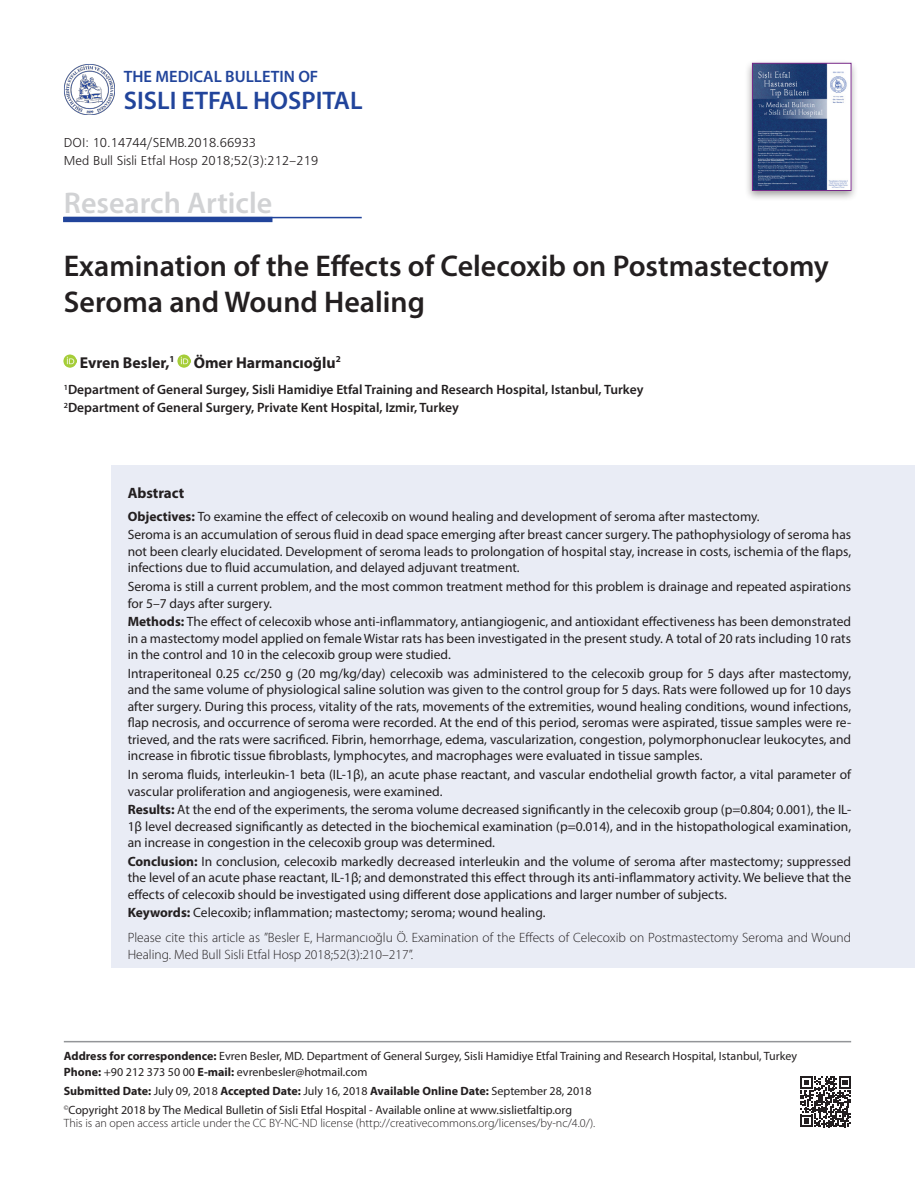
<style>
.page{position:relative;width:915px;height:1191px;background:#fff}
.page>*{position:absolute;margin:0;border:0;box-sizing:border-box;transform-origin:0 0}
.ana_baslik{font:600 30px/36px "Myriad Pro";color:#231f20}
.ana_baslik-2{font:600 30px "Myriad Pro";color:#d1d2d4}
.ana_baslik-3{font:600 25.5px "Myriad Pro";color:#21449b}
.ana_baslik-4{font:600 16.5px "Myriad Pro";color:#21449b}
.yazar_adları{font:700 15.75px "Myriad Pro";color:#231f20}
.ozet_baslik{font:700 15px "Myriad Pro";color:#231f20}
.ozet{font:13.5px/16.5px "Myriad Pro";color:#231f20;text-align:justify}
.ozet-2{font:300 13.5px/16.5px "Myriad Pro";color:#231f20}
.kurumlar{font:600 13.5px "Myriad Pro";color:#231f20}
.doi{font:13.5px "Frugal Normal Tr";color:#231f20}
.info{font:12px "Myriad Pro";color:#231f20}
.t1{font:300 12px "Myriad Pro";color:#231f20}
.info-2{font:700 12px "Myriad Pro";color:#231f20}
.s1{font-weight:700}
.s2{font-weight:400}
</style>
<div class="page">
<div style="left:112px;top:466px;width:802px;height:502px;background:#e9ecf5"></div>
<svg style="left:64px;top:355px;width:13px;height:12px"></svg>
<svg style="left:178px;top:355px;width:12px;height:12px"></svg>
<hr style="left:64px;top:1041px;width:786px;height:1px;background:#939598">
<hr style="left:64px;top:217px;width:297px;height:1px;background:#21449b">
<div style="left:63px;top:217px;width:209px;height:5px;background:#21449b"></div>
<img style="left:64px;top:64px;width:51px;height:51px">
<div style="left:744px;top:59px;width:114px;height:143px;background:#231f20;opacity:.43"></div>
<img style="left:754px;top:65px;width:94px;height:124px">
<div style="left:752px;top:63px;width:98px;height:128px;border:1px solid #782a89"></div>
<svg style="left:800px;top:1076px;width:50px;height:51px"></svg>
<p class="ana_baslik-4" style="left:124px;top:66px;width:196px">THE MEDICAL BULLETIN OF</p>
<p class="ana_baslik-3" style="left:124px;top:84px;width:240px">SISLI ETFAL HOSPITAL</p>
<p class="doi" style="left:64px;top:135px;width:194px">DOI: 10.14744/SEMB.2018.66933</p>
<p class="doi" style="left:64px;top:153px;width:256px">Med Bull Sisli Etfal Hosp 2018;52(3):212–219</p>
<p class="ana_baslik-2" style="left:64px;top:184px;width:210px">Research Article</p>
<p class="ana_baslik" style="left:64px;top:247px;width:766px">Examination of the Effects of Celecoxib on Postmastectomy<br>Seroma and Wound Healing</p>
<p class="yazar_adları" style="left:80px;top:352px;width:262px">Evren Besler,<sup>1</sup> Ömer Harmancıoğlu<sup>2</sup></p>
<p class="kurumlar" style="left:64px;top:381px;width:581px"><sup>1</sup>Department of General Surgey, Sisli Hamidiye Etfal Training and Research Hospital, Istanbul, Turkey</p>
<p class="kurumlar" style="left:64px;top:399px;width:396px"><sup>2</sup>Department of General Surgery, Private Kent Hospital, Izmir, Turkey</p>
<p class="ozet_baslik" style="left:128px;top:483px;width:58px">Abstract</p>
<p class="ozet" style="left:128px;top:508px;width:633px"><span class="s1">Objectives:</span> To examine the effect of celecoxib on wound healing and development of seroma after mastectomy.</p>
<p class="ozet" style="left:128px;top:526px;width:724px">Seroma is an accumulation of serous fluid in dead space emerging after breast cancer surgery. The pathophysiology of seroma has not been clearly elucidated. Development of seroma leads to prolongation of hospital stay, increase in costs, ischemia of the flaps, infections due to fluid accumulation, and delayed adjuvant treatment.</p>
<p class="ozet" style="left:128px;top:578px;width:724px">Seroma is still a current problem, and the most common treatment method for this problem is drainage and repeated aspirations for 5–7 days after surgery.</p>
<p class="ozet" style="left:128px;top:613px;width:724px"><span class="s1">Methods:</span> The effect of celecoxib whose anti-inflammatory, antiangiogenic, and antioxidant effectiveness has been demonstrated in a mastectomy model applied on female Wistar rats has been investigated in the present study. A total of 20 rats including 10 rats in the control and 10 in the celecoxib group were studied.</p>
<p class="ozet" style="left:128px;top:665px;width:724px">Intraperitoneal 0.25 cc/250 g (20 mg/kg/day) celecoxib was administered to the celecoxib group for 5 days after mastectomy, and the same volume of physiological saline solution was given to the control group for 5 days. Rats were followed up for 10 days after surgery. During this process, vitality of the rats, movements of the extremities, wound healing conditions, wound infections, flap necrosis, and occurrence of seroma were recorded. At the end of this period, seromas were aspirated, tissue samples were re&shy;trieved, and the rats were sacrificed. Fibrin, hemorrhage, edema, vascularization, congestion, polymorphonuclear leukocytes, and increase in fibrotic tissue fibroblasts, lymphocytes, and macrophages were evaluated in tissue samples.</p>
<p class="ozet" style="left:128px;top:766px;width:724px">In seroma fluids, interleukin-1 beta (IL-1β), an acute phase reactant, and vascular endothelial growth factor, a vital parameter of vascular proliferation and angiogenesis, were examined.</p>
<p class="ozet" style="left:128px;top:801px;width:724px"><span class="s1">Results:</span> At the end of the experiments, the seroma volume decreased significantly in the celecoxib group (p=0.804; 0.001), the IL-1β level decreased significantly as detected in the biochemical examination (p=0.014), and in the histopathological examination, an increase in congestion in the celecoxib group was determined.</p>
<p class="ozet" style="left:128px;top:852px;width:724px"><span class="s1">Conclusion:</span> In conclusion, celecoxib markedly decreased interleukin and the volume of seroma after mastectomy; suppressed the level of an acute phase reactant, IL-1β; and demonstrated this effect through its anti-inflammatory activity. We believe that the effects of celecoxib should be investigated using different dose applications and larger number of subjects.</p>
<p class="ozet" style="left:128px;top:904px;width:419px"><span class="s1">Keywords:</span> Celecoxib; inflammation; mastectomy; seroma; wound healing.</p>
<p class="ozet-2" style="left:128px;top:930px;width:724px">Please cite this article as ”Besler E, Harmancıoğlu Ö. Examination of the Effects of Celecoxib on Postmastectomy Seroma and Wound<br>Healing. Med Bull Sisli Etfal Hosp 2018;52(3):210–217”.</p>
<p class="info" style="left:64px;top:1048px;width:734px"><span class="s1">Address for correspondence:</span> Evren Besler, MD. Department of General Surgey, Sisli Hamidiye Etfal Training and Research Hospital, Istanbul, Turkey</p>
<p class="info" style="left:64px;top:1065px;width:305px"><span class="s1">Phone:</span> +90 212 373 50 00 <span class="s1">E-mail:</span> evrenbesler@hotmail.com</p>
<p class="info-2" style="left:64px;top:1083px;width:529px">Submitted Date: <span class="s2">July 09, 2018</span> Accepted Date: <span class="s2">July 16, 2018</span> Available Online Date: <span class="s2">September 28, 2018</span></p>
<p class="info" style="left:64px;top:1102px;width:509px"><sup>©</sup>Copyright 2018 by The Medical Bulletin of Sisli Etfal Hospital - Available online at www.sislietfaltip.org</p>
<p class="t1" style="left:64px;top:1116px;width:532px">This is an open access article under the CC BY-NC-ND license (http://creativecommons.org/licenses/by-nc/4.0/).</p>
</div>
